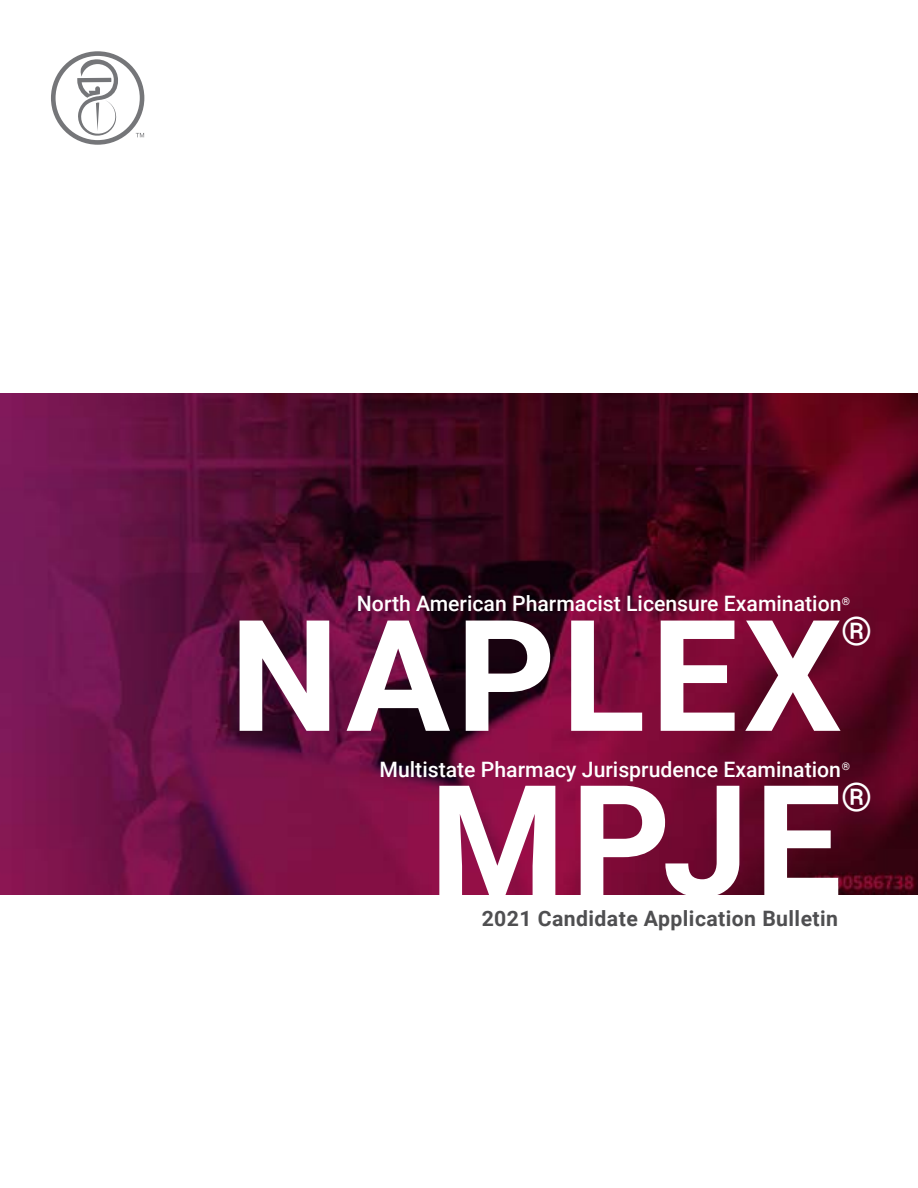
<style>
.page{position:relative;width:918px;height:1188px;background:#fff}
.page>*{position:absolute;margin:0;border:0;box-sizing:border-box;transform-origin:0 0}
.t1{font:700 155.1px "Roboto";letter-spacing:.035em;color:#fff}
.t2{font:500 39.6px "Roboto";color:#fff}
.t3{font:500 21.15px "Roboto";color:#fff}
.t4{font:700 21.15px "Roboto";letter-spacing:.02em;color:#4f4f51}
.t5{font:500 10.65px "Roboto";color:#fff}
</style>
<div class="page">
<img style="left:0;top:393px;width:918px;height:502px">
<svg style="left:51px;top:51px;width:93px;height:94px"></svg>
<p class="t3" style="left:357px;top:589px;width:486px">North American Pharmacist Licensure Examination</p>
<p class="t5" style="left:842px;top:593px;width:10px">®</p>
<h2 class="t2" style="left:841px;top:603px;width:33px">®</h2>
<h1 class="t1" style="left:230px;top:567px;width:614px">NAPLEX</h1>
<p class="t3" style="left:380px;top:755px;width:463px">Multistate Pharmacy Jurisprudence Examination</p>
<p class="t5" style="left:842px;top:759px;width:10px">®</p>
<h2 class="t2" style="left:841px;top:769px;width:33px">®</h2>
<h1 class="t1" style="left:430px;top:732px;width:414px">MPJE</h1>
<p class="t4" style="left:482px;top:904px;width:358px">2021 Candidate Application Bulletin</p>
</div>
